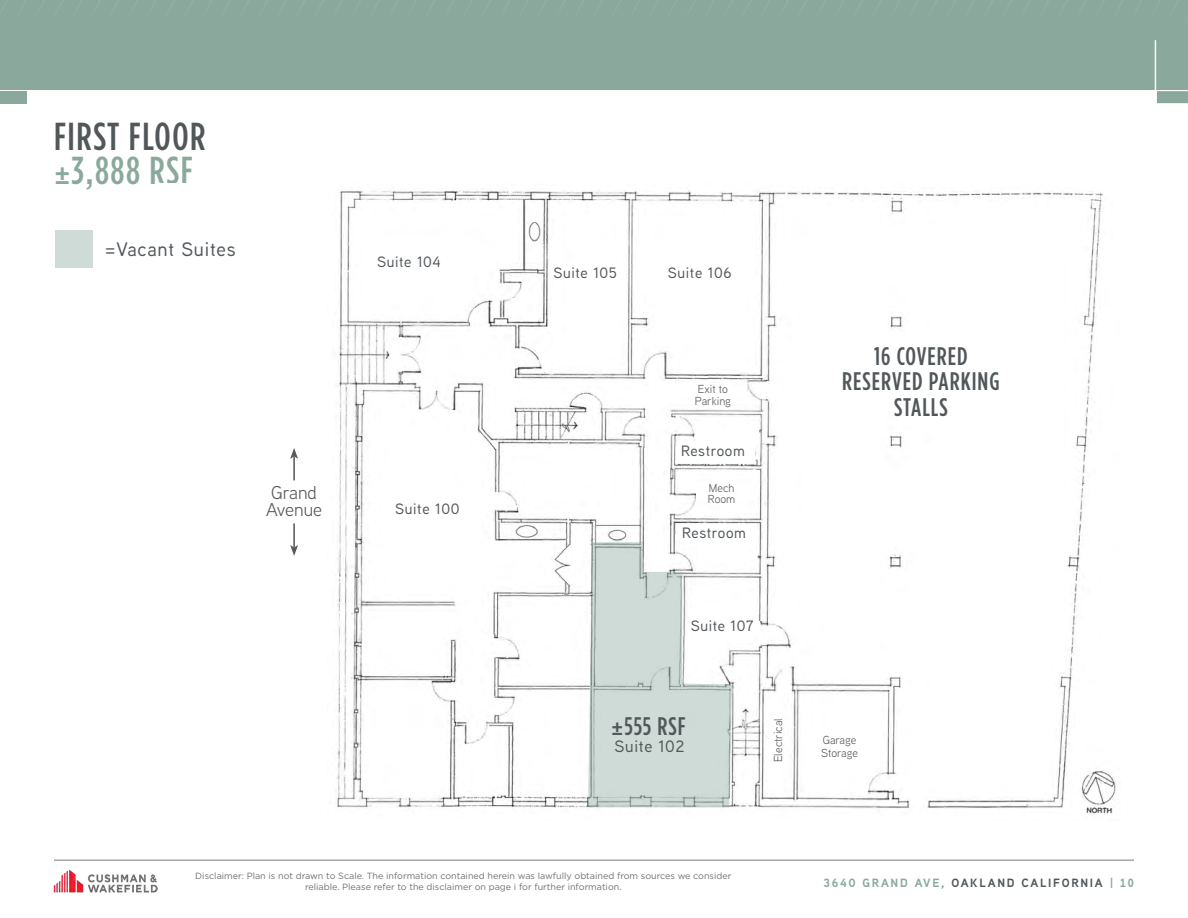
<style>
.page{position:relative;width:1188px;height:918px;background:#fff}
.page>*{position:absolute;margin:0;border:0;box-sizing:border-box;transform-origin:0 0}
.t1{font:500 39px/34.5px "Gotham Condensed";letter-spacing:.04em;color:#52575a}
.t2{font:500 25.35px/25.3px "Gotham Condensed";letter-spacing:.04em;color:#52575a;text-align:center}
.t3{font:500 19.5px "Aaux Next";letter-spacing:.04em;color:#52575a}
.t4{font:18.6px/17px "Aaux Next";color:#58595b}
.t5{font:500 16.5px "Aaux Next";letter-spacing:.04em;color:#52575a}
.t6{font:500 15px "Aaux Next";letter-spacing:.04em;color:#52575a}
.t7{font:13.05px "Aaux Next";color:#58595b}
.t8{font:700 12px "Aaux Next";letter-spacing:.14em;color:#52575a}
.t9{font:11.7px/11.7px "Aaux Next";color:#58595b}
.t10{font:9px/10.8px "Gotham";color:#6f7171;text-align:center}
.s1{font-family:"Aaux Next";font-weight:700;font-size:30px;color:#8aa99c}
.s2{color:#8aa99c}
.s3{font-family:"Aaux Next";font-weight:700;font-size:22.5px}
</style>
<div class="page">
<hr style="left:54px;top:860px;width:1080px;height:1px;background:#a5a7aa">
<div style="left:0;top:0;width:1188px;height:89px;background:#8aa99c"></div>
<img style="left:53px;top:869px;width:105px;height:24px">
<hr style="left:1155px;top:40px;width:1px;height:66px;background:#fff">
<div style="left:1157px;top:91px;width:31px;height:12px;background:#8aa99c"></div>
<div style="left:0;top:91px;width:27px;height:12px;background:#8aa99c"></div>
<img style="left:337px;top:188px;width:779px;height:626px">
<hr style="left:293px;top:456px;width:2px;height:24px;background:#58595b">
<svg style="left:290px;top:448px;width:8px;height:11px"></svg>
<hr style="left:293px;top:523px;width:2px;height:24px;background:#58595b">
<svg style="left:290px;top:545px;width:8px;height:11px"></svg>
<svg style="left:675px;top:427px;width:81px;height:37px"></svg>
<div style="left:554px;top:268px;width:68px;height:15px;background:#fff"></div>
<div style="left:668px;top:268px;width:69px;height:15px;background:#fff"></div>
<div style="left:681px;top:446px;width:69px;height:14px;background:#fff"></div>
<div style="left:395px;top:503px;width:69px;height:15px;background:#fff"></div>
<div style="left:691px;top:621px;width:69px;height:15px;background:#fff"></div>
<div style="left:369px;top:256px;width:80px;height:31px;background:#fff"></div>
<div style="left:55px;top:230px;width:38px;height:38px;background:#cfdbd6"></div>
<svg style="left:588px;top:523px;width:170px;height:284px"></svg>
<h1 class="t1" style="left:54px;top:118px;width:153px">FIRST FLOOR <span class="s1">±</span><span class="s2">3,888 RSF</span></h1>
<h3 class="t3" style="left:105px;top:236px;width:132px">=Vacant Suites</h3>
<h3 class="t6" style="left:377px;top:251px;width:65px">Suite 104</h3>
<h3 class="t7" style="left:375px;top:256px;width:52px">Suite 102</h3>
<h3 class="t4" style="left:266px;top:483px;width:58px">Grand<br>Avenue</h3>
<h3 class="t6" style="left:395px;top:498px;width:66px">Suite 100</h3>
<h3 class="t7" style="left:401px;top:500px;width:53px">Suite 100</h3>
<h3 class="t6" style="left:554px;top:263px;width:65px">Suite 105</h3>
<h3 class="t6" style="left:668px;top:263px;width:65px">Suite 106</h3>
<h3 class="t7" style="left:563px;top:268px;width:52px">Suite 104</h3>
<h3 class="t7" style="left:673px;top:268px;width:52px">Suite 106</h3>
<p class="t9" style="left:695px;top:383px;width:38px">Exit to<br>Parking</p>
<h3 class="t6" style="left:681px;top:441px;width:65px">Restroom</h3>
<p class="t9" style="left:708px;top:481px;width:29px">Mech<br>Room</p>
<h3 class="t6" style="left:682px;top:522px;width:65px">Restroom</h3>
<h3 class="t7" style="left:696px;top:613px;width:52px">Suite 107</h3>
<h3 class="t6" style="left:691px;top:616px;width:64px">Suite 107</h3>
<h2 class="t2" style="left:611px;top:712px;width:76px"><span class="s3">±</span>555 RSF</h2>
<h3 class="t5" style="left:615px;top:735px;width:72px">Suite 102</h3>
<p class="t9" style="left:772px;top:762px;width:46px;rotate:-90deg">Electrical</p>
<h2 class="t2" style="left:842px;top:343px;width:159px">16 COVERED<br>RESERVED PARKING<br>STALLS</h2>
<p class="t9" style="left:821px;top:733px;width:39px;line-height:13px">Garage<br>Storage</p>
<p class="t10" style="left:195px;top:870px;width:538px">Disclaimer: Plan is not drawn to Scale. The information contained herein was lawfully obtained from sources we consider reliable. Please refer to the disclaimer on page i for further information.</p>
<h3 class="t8" style="left:824px;top:874px;width:312px"><span class="s2">3640 GRAND AVE,</span> OAKLAND CALIFORNIA <span class="s2">| 10</span></h3>
</div>
